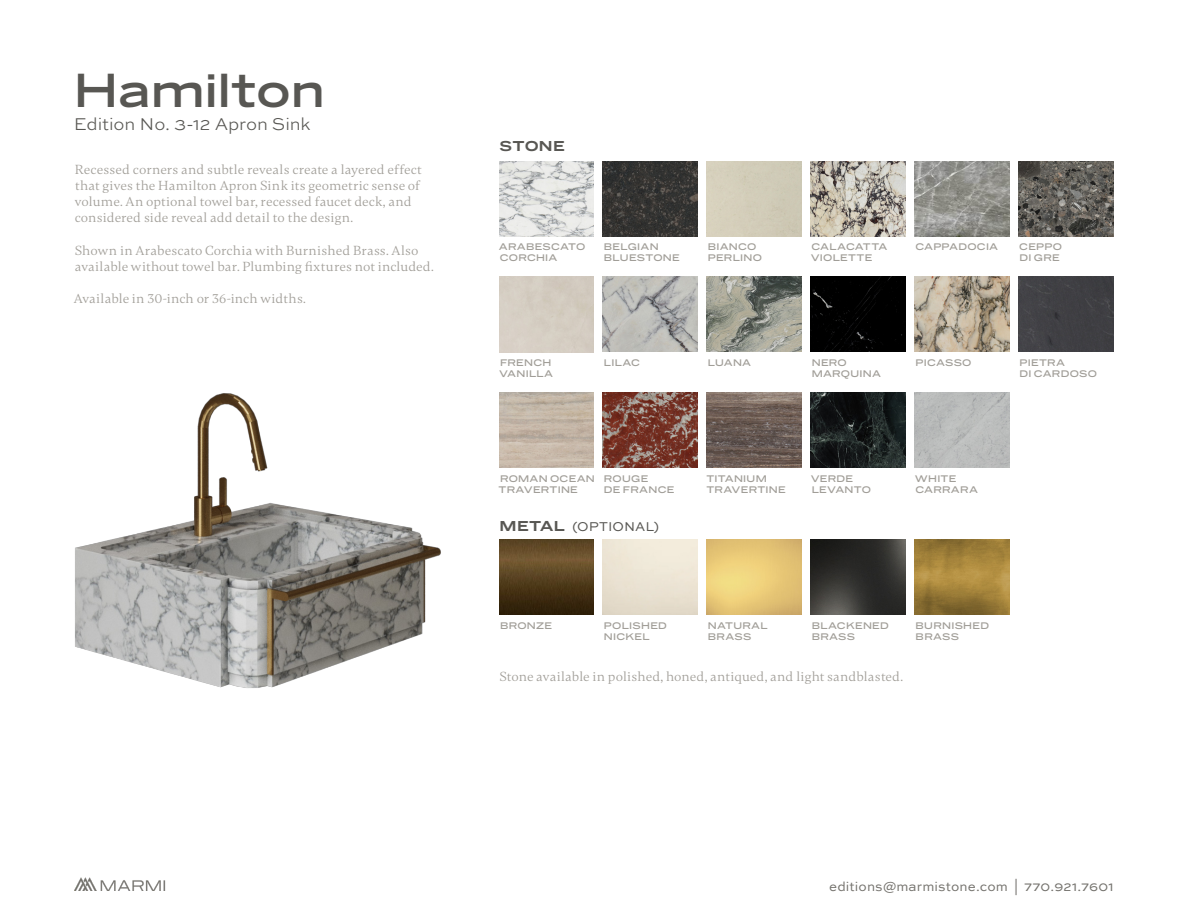
<style>
.page{position:relative;width:1188px;height:918px;background:#fff}
.page>*{position:absolute;margin:0;border:0;box-sizing:border-box;transform-origin:0 0}
.t1{font:500 45px "Benton Sans Wide";letter-spacing:-.005em;color:#585753}
.t2{font:300 18px "Sweet Sans Pro";letter-spacing:-.01em;color:#585753}
.t3{font:13.5px/16.2px "Gambetta";letter-spacing:.01em;color:#a19e98}
.t4{font:13.5px "Sweet Sans Pro";letter-spacing:.005em;color:#74726d}
.t5{font:13.5px "Sweet Sans Pro";letter-spacing:.005em;color:#585753}
.t6{font:700 13.5px "Benton Sans Wide";letter-spacing:.015em;color:#585753}
.t7{font:500 9px/10.8px "Benton Sans Wide";letter-spacing:.025em;color:#a19e98}
.s1{font-family:"Benton Sans Wide";font-weight:700}
</style>
<div class="page">
<img style="left:74px;top:877px;width:92px;height:14px">
<img style="left:499px;top:540px;width:95px;height:75px">
<img style="left:707px;top:540px;width:95px;height:75px">
<img style="left:811px;top:540px;width:95px;height:75px">
<img style="left:915px;top:540px;width:95px;height:75px">
<img style="left:499px;top:161px;width:95px;height:75px">
<img style="left:499px;top:393px;width:95px;height:75px">
<img style="left:811px;top:161px;width:95px;height:75px">
<img style="left:915px;top:277px;width:95px;height:75px">
<img style="left:707px;top:393px;width:95px;height:75px">
<div style="left:1019px;top:277px;width:95px;height:75px;background:#403f44"></div>
<img style="left:603px;top:277px;width:95px;height:75px">
<img style="left:603px;top:393px;width:95px;height:75px">
<img style="left:707px;top:277px;width:95px;height:75px">
<div style="left:811px;top:277px;width:95px;height:75px;background:#000"></div>
<img style="left:811px;top:393px;width:95px;height:75px">
<img style="left:915px;top:393px;width:95px;height:75px">
<img style="left:1019px;top:161px;width:95px;height:75px">
<img style="left:915px;top:161px;width:95px;height:75px">
<img style="left:603px;top:161px;width:95px;height:75px">
<img style="left:75px;top:393px;width:366px;height:295px">
<p class="t1" style="left:74px;top:62px;width:252px">Hamilton</p>
<p class="t2" style="left:74px;top:111px;width:238px">Edition No. 3-12 Apron Sink</p>
<p class="t3" style="left:75px;top:161px;width:348px">Recessed corners and subtle reveals create a layered effect that gives the Hamilton Apron Sink its geometric sense of volume. An optional towel bar, recessed faucet deck, and considered side reveal add detail to the design.</p>
<p class="t3" style="left:75px;top:242px;width:361px">Shown in Arabescato Corchia with Burnished Brass. Also available without towel bar. Plumbing fixtures not included.</p>
<p class="t3" style="left:74px;top:291px;width:234px">Available in 30-inch or 36-inch widths.</p>
<p class="t6" style="left:500px;top:137px;width:67px">STONE</p>
<p class="t7" style="left:499px;top:242px;width:88px">ARABESCATO</p>
<p class="t7" style="left:500px;top:252px;width:59px">CORCHIA</p>
<p class="t7" style="left:604px;top:242px;width:56px">BELGIAN</p>
<p class="t7" style="left:604px;top:252px;width:77px">BLUESTONE</p>
<p class="t7" style="left:708px;top:242px;width:50px">BIANCO</p>
<p class="t7" style="left:708px;top:252px;width:56px">PERLINO</p>
<p class="t7" style="left:811px;top:242px;width:78px">CALACATTA<br>VIOLETTE</p>
<p class="t7" style="left:915px;top:242px;width:84px">CAPPADOCIA</p>
<p class="t7" style="left:1019px;top:242px;width:44px">CEPPO</p>
<p class="t7" style="left:1020px;top:253px;width:42px">DI GRE</p>
<p class="t7" style="left:500px;top:357px;width:53px">FRENCH</p>
<p class="t7" style="left:499px;top:368px;width:56px">VANILLA</p>
<p class="t7" style="left:604px;top:357px;width:38px">LILAC</p>
<p class="t7" style="left:708px;top:357px;width:45px">LUANA</p>
<p class="t7" style="left:812px;top:357px;width:37px">NERO</p>
<p class="t7" style="left:812px;top:368px;width:71px">MARQUINA</p>
<p class="t7" style="left:916px;top:357px;width:57px">PICASSO</p>
<p class="t7" style="left:1020px;top:357px;width:47px">PIETRA</p>
<p class="t7" style="left:1020px;top:368px;width:79px">DI CARDOSO</p>
<p class="t7" style="left:500px;top:473px;width:96px">ROMAN OCEAN</p>
<p class="t7" style="left:499px;top:484px;width:81px">TRAVERTINE</p>
<p class="t7" style="left:604px;top:473px;width:46px">ROUGE</p>
<p class="t7" style="left:604px;top:484px;width:72px">DE FRANCE</p>
<p class="t5" style="left:500px;top:517px;width:161px"><span class="s1">METAL</span> (OPTIONAL)</p>
<p class="t7" style="left:706px;top:473px;width:62px">TITANIUM</p>
<p class="t7" style="left:706px;top:484px;width:81px">TRAVERTINE</p>
<p class="t7" style="left:811px;top:473px;width:44px">VERDE</p>
<p class="t7" style="left:812px;top:484px;width:61px">LEVANTO</p>
<p class="t7" style="left:915px;top:473px;width:43px">WHITE</p>
<p class="t7" style="left:915px;top:484px;width:64px">CARRARA</p>
<p class="t7" style="left:604px;top:621px;width:65px">POLISHED</p>
<p class="t7" style="left:604px;top:632px;width:47px">NICKEL</p>
<p class="t7" style="left:812px;top:621px;width:79px">BLACKENED<br>BRASS</p>
<p class="t3" style="left:499px;top:668px;width:405px">Stone available in polished, honed, antiqued, and light sandblasted.</p>
<p class="t7" style="left:500px;top:621px;width:53px">BRONZE</p>
<p class="t7" style="left:708px;top:621px;width:61px">NATURAL</p>
<p class="t7" style="left:708px;top:632px;width:45px">BRASS</p>
<p class="t7" style="left:916px;top:621px;width:75px">BURNISHED</p>
<p class="t7" style="left:916px;top:632px;width:45px">BRASS</p>
<p class="t4" style="left:829px;top:877px;width:286px">editions@marmistone.com | 770.921.7601</p>
</div>
